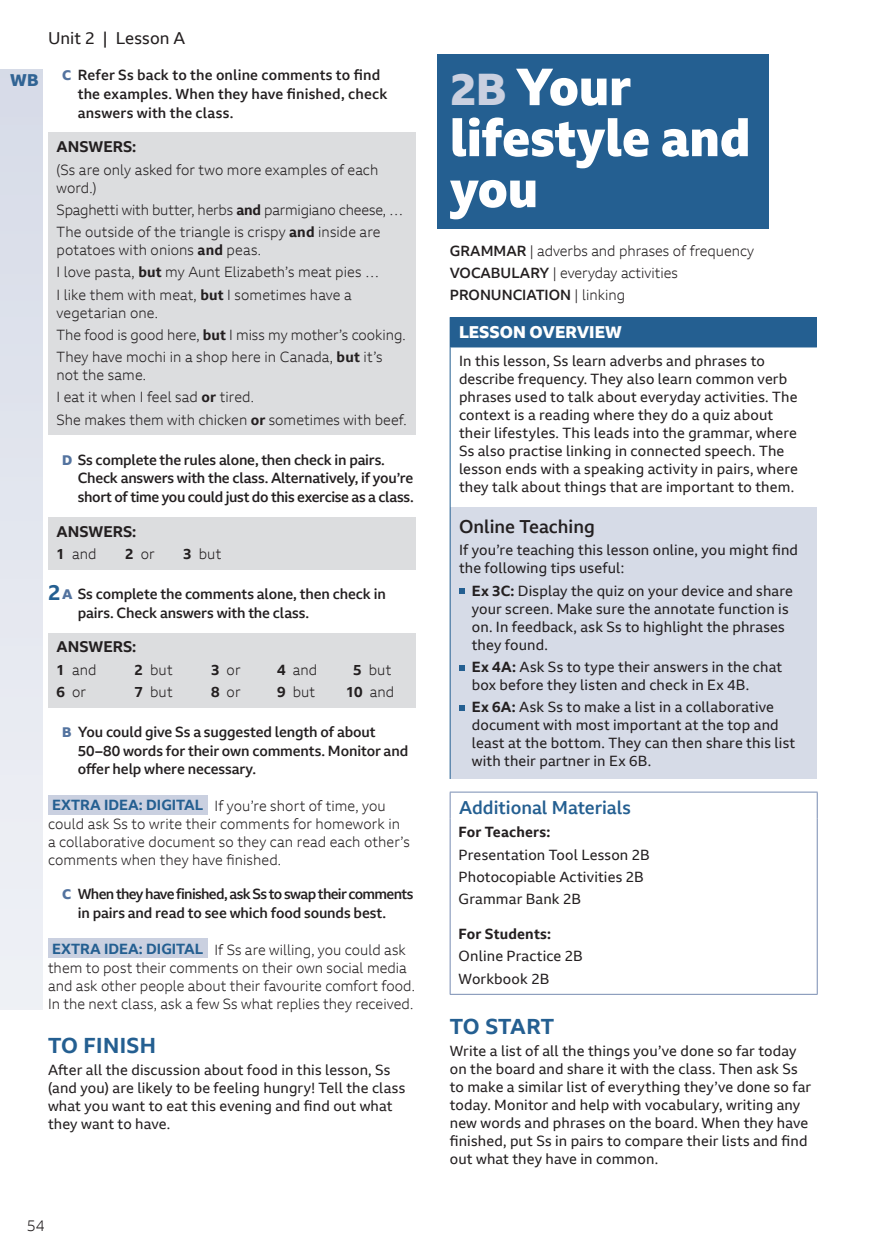
<style>
.page{position:relative;width:887px;height:1257px;background:#fff}
.page>*{position:absolute;margin:0;border:0;box-sizing:border-box;transform-origin:0 0}
.t1{font:800 51px/51px "BBC Reith Sans";letter-spacing:-.01em;color:#fff}
.t2{font:700 21px "BBC Reith Sans";letter-spacing:.02em;color:#245f91}
.t3{font:500 18px "BBC Reith Sans";color:#245f91}
.t4{font:500 18px "BBC Reith Sans";color:#231f20}
.t5{font:800 16.5px "BBC Reith Sans";color:#fff}
.t6{font:16.5px "BBC Reith Sans";letter-spacing:.005em;color:#231f20}
.t7{font:800 16.5px "BBC Reith Sans";color:#316494}
.t8{font:700 15px "BBC Reith Sans";color:#231f20}
.t9{font:300 15px "BBC Reith Sans";color:#231f20}
.t10{font:14.25px/18px "BBC Reith Sans";letter-spacing:.01em;color:#231f20}
.t11{font:300 14.25px/22.2px "BBC Reith Sans";letter-spacing:.005em;color:#231f20}
.t12{font:500 14.25px/18.8px "BBC Reith Sans";letter-spacing:-.01em;color:#231f20}
.t13{font:500 14.25px/18.8px "BBC Reith Sans";letter-spacing:.01em;color:#231f20}
.t14{font:500 14.25px/18.8px "BBC Reith Sans";letter-spacing:-.04em;color:#231f20}
.t15{font:700 14.25px "BBC Reith Sans";letter-spacing:.01em;color:#231f20}
.s1{font-weight:800;font-size:13.5px;color:#53739f}
.s2{font-weight:700}
.s3{font-weight:700;font-size:21px;color:#245f91}
.s4{font-weight:700;color:#245f91}
.s5{font-size:43.5px;color:#cad0e0}
.s6{font-weight:500}
</style>
<div class="page">
<div style="left:0;top:69px;width:43px;height:940px;background:#e3e7ef"></div>
<div style="left:48px;top:133px;width:367px;height:302px;background:#dcdddf"></div>
<div style="left:48px;top:517px;width:367px;height:53px;background:#dcdddf"></div>
<div style="left:48px;top:633px;width:368px;height:74px;background:#dcdddf"></div>
<div style="left:48px;top:795px;width:159px;height:19px;background:#cad0e0"></div>
<div style="left:48px;top:939px;width:159px;height:19px;background:#cad0e0"></div>
<div style="left:437px;top:54px;width:331px;height:175px;background:#245f91"></div>
<div style="left:450px;top:317px;width:367px;height:30px;background:#245f91"></div>
<div style="left:450px;top:507px;width:367px;height:272px;background:#d6dbe7"></div>
<hr style="left:450px;top:347px;width:1px;height:160px;background:#245f91">
<hr style="left:450px;top:507px;width:1px;height:272px;background:#245f91">
<hr style="left:450px;top:347px;width:367px;height:1px;background:#245f91">
<svg style="left:459px;top:589px;width:5px;height:5px"></svg>
<svg style="left:459px;top:665px;width:5px;height:5px"></svg>
<svg style="left:459px;top:705px;width:5px;height:6px"></svg>
<svg style="left:450px;top:793px;width:1px;height:25px"></svg>
<hr style="left:450px;top:792px;width:368px;height:1px;background:#788cb2">
<svg style="left:817px;top:792px;width:1px;height:26px"></svg>
<hr style="left:450px;top:818px;width:1px;height:176px;background:#788cb2">
<hr style="left:817px;top:818px;width:1px;height:176px;background:#788cb2">
<hr style="left:450px;top:994px;width:368px;height:1px;background:#788cb2">
<p class="t7" style="left:10px;top:69px;width:30px">WB</p>
<p class="t6" style="left:48px;top:28px;width:139px">Unit 2 | Lesson A</p>
<p class="t13" style="left:78px;top:66px;width:311px;text-indent:-16px"><span class="s1">C</span> Refer Ss back to the online comments to find the examples. When they have finished, check answers with the class.</p>
<p class="t8" style="left:57px;top:137px;width:81px">ANSWERS:</p>
<p class="t11" style="left:57px;top:160px;width:323px;line-height:18px">(Ss are only asked for two more examples of each word.)</p>
<p class="t11" style="left:57px;top:198px;width:348px">Spaghetti with butter, herbs <span class="s2">and</span> parmigiano cheese, …<br>The outside of the triangle is crispy <span class="s2">and</span> inside are</p>
<p class="t11" style="left:57px;top:239px;width:324px">potatoes with onions <span class="s2">and</span> peas.<br>I love pasta, <span class="s2">but</span> my Aunt Elizabeth’s meat pies …<br>I like them with meat, <span class="s2">but</span> I sometimes have a</p>
<p class="t11" style="left:57px;top:301px;width:351px">vegetarian one.<br>The food is good here, <span class="s2">but</span> I miss my mother’s cooking.<br>They have mochi in a shop here in Canada, <span class="s2">but</span> it’s</p>
<p class="t11" style="left:57px;top:364px;width:351px">not the same.<br>I eat it when I feel sad <span class="s2">or</span> tired.<br>She makes them with chicken <span class="s2">or</span> sometimes with beef.</p>
<p class="t12" style="left:78px;top:450px;width:337px;text-indent:-16px"><span class="s1">D</span> Ss complete the rules alone, then check in pairs.<br>Check answers with the class. Alternatively, if you’re short of time you could just do this exercise as a class.</p>
<p class="t8" style="left:57px;top:522px;width:81px">ANSWERS:</p>
<p class="t11" style="left:57px;top:542px;width:42px"><span class="s2">1</span> and</p>
<p class="t11" style="left:125px;top:542px;width:31px"><span class="s2">2</span> or</p>
<p class="t11" style="left:183px;top:542px;width:40px"><span class="s2">3</span> but</p>
<p class="t12" style="left:78px;top:584px;width:310px;text-indent:-30px"><span class="s3">2</span><span class="s1">A</span> Ss complete the comments alone, then check in pairs. Check answers with the class.</p>
<p class="t8" style="left:57px;top:637px;width:81px">ANSWERS:</p>
<p class="t11" style="left:57px;top:658px;width:42px"><span class="s2">1</span> and</p>
<p class="t11" style="left:135px;top:658px;width:40px"><span class="s2">2</span> but</p>
<p class="t11" style="left:211px;top:658px;width:31px"><span class="s2">3</span> or</p>
<p class="t11" style="left:277px;top:658px;width:42px"><span class="s2">4</span> and</p>
<p class="t11" style="left:353px;top:658px;width:40px"><span class="s2">5</span> but</p>
<p class="t11" style="left:57px;top:680px;width:31px"><span class="s2">6</span> or</p>
<p class="t11" style="left:135px;top:680px;width:40px"><span class="s2">7</span> but</p>
<p class="t11" style="left:211px;top:680px;width:31px"><span class="s2">8</span> or</p>
<p class="t11" style="left:277px;top:680px;width:40px"><span class="s2">9</span> but</p>
<p class="t11" style="left:346px;top:680px;width:50px"><span class="s2">10</span> and</p>
<p class="t12" style="left:78px;top:722px;width:332px;text-indent:-16px"><span class="s1">B</span> You could give Ss a suggested length of about<br>50–80 words for their own comments. Monitor and offer help where necessary.</p>
<p class="t11" style="left:48px;top:797px;width:363px;line-height:18px"><span class="s4">EXTRA IDEA: DIGITAL</span> If you’re short of time, you could ask Ss to write their comments for homework in a collaborative document so they can read each other’s comments when they have finished.</p>
<p class="t14" style="left:78px;top:884px;width:337px;text-indent:-16px"><span class="s1">C</span> When they have finished, ask Ss to swap their comments in pairs and read to see which food sounds best.</p>
<p class="t11" style="left:48px;top:941px;width:368px;line-height:18px"><span class="s4">EXTRA IDEA: DIGITAL</span> If Ss are willing, you could ask them to post their comments on their own social media and ask other people about their favourite comfort food.<br>In the next class, ask a few Ss what replies they received.</p>
<h2 class="t2" style="left:48px;top:1032px;width:110px">TO FINISH</h2>
<p class="t10" style="left:48px;top:1061px;width:359px">After all the discussion about food in this lesson, Ss (and you) are likely to be feeling hungry! Tell the class what you want to eat this evening and find out what they want to have.</p>
<p class="t9" style="left:27px;top:1216px;width:20px">54</p>
<h1 class="t1" style="left:450px;top:61px;width:302px"><span class="s5">2B</span> Your lifestyle and you</h1>
<p class="t11" style="left:450px;top:239px;width:306px"><span class="s6">GRAMMAR</span> | adverbs and phrases of frequency<br><span class="s6">VOCABULARY</span> | everyday activities<br><span class="s6">PRONUNCIATION</span> | linking</p>
<p class="t5" style="left:459px;top:322px;width:164px">LESSON OVERVIEW</p>
<p class="t10" style="left:459px;top:352px;width:341px">In this lesson, Ss learn adverbs and phrases to describe frequency. They also learn common verb phrases used to talk about everyday activities. The context is a reading where they do a quiz about their lifestyles. This leads into the grammar, where Ss also practise linking in connected speech. The lesson ends with a speaking activity in pairs, where they talk about things that are important to them.</p>
<p class="t4" style="left:459px;top:515px;width:137px">Online Teaching</p>
<p class="t10" style="left:459px;top:541px;width:341px">If you’re teaching this lesson online, you might find the following tips useful:</p>
<p class="t10" style="left:472px;top:581px;width:323px"><span class="s2">Ex 3C:</span> Display the quiz on your device and share your screen. Make sure the annotate function is on. In feedback, ask Ss to highlight the phrases they found.</p>
<p class="t10" style="left:472px;top:658px;width:312px"><span class="s2">Ex 4A:</span> Ask Ss to type their answers in the chat box before they listen and check in Ex 4B.</p>
<p class="t10" style="left:472px;top:698px;width:325px"><span class="s2">Ex 6A:</span> Ask Ss to make a list in a collaborative document with most important at the top and least at the bottom. They can then share this list with their partner in Ex 6B.</p>
<p class="t3" style="left:459px;top:796px;width:173px">Additional Materials</p>
<p class="t15" style="left:459px;top:823px;width:93px">For Teachers:</p>
<p class="t10" style="left:459px;top:843px;width:193px;line-height:22.2px">Presentation Tool Lesson 2B<br>Photocopiable Activities 2B<br>Grammar Bank 2B</p>
<p class="t15" style="left:459px;top:925px;width:94px">For Students:</p>
<p class="t10" style="left:459px;top:945px;width:126px;line-height:22.2px">Online Practice 2B<br>Workbook 2B</p>
<h2 class="t2" style="left:450px;top:1013px;width:106px">TO START</h2>
<p class="t10" style="left:450px;top:1042px;width:363px">Write a list of all the things you’ve done so far today on the board and share it with the class. Then ask Ss to make a similar list of everything they’ve done so far today. Monitor and help with vocabulary, writing any new words and phrases on the board. When they have finished, put Ss in pairs to compare their lists and find out what they have in common.</p>
</div>
